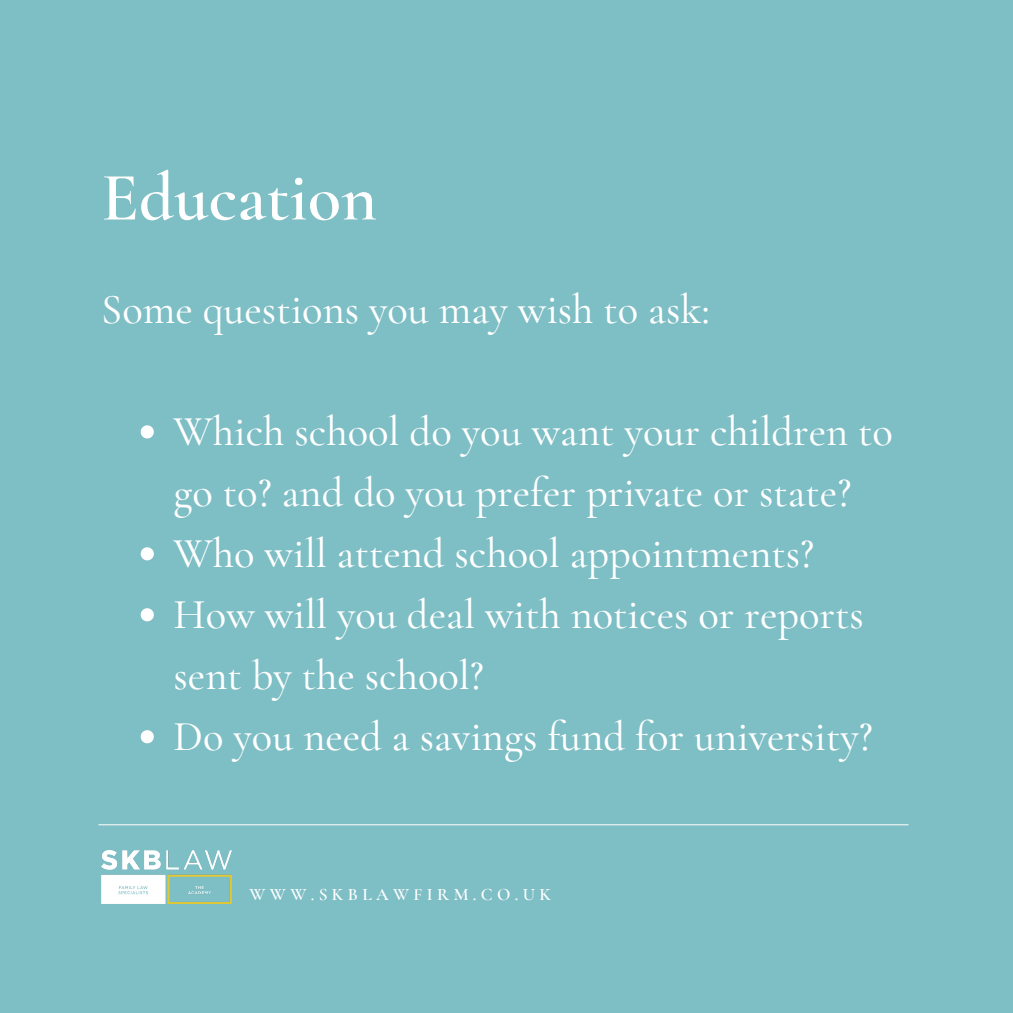
<style>
.page{position:relative;width:1013px;height:1013px;background:#fff}
.page>*{position:absolute;margin:0;border:0;box-sizing:border-box;transform-origin:0 0}
.t1{font:600 68.75px "Cormorant Garamond";color:#fff}
.t2{font:500 42.5px/61px "Cormorant Garamond";color:#fff}
.t3{font:600 17.5px "Cormorant Garamond";letter-spacing:.25em;color:#fff}
</style>
<div class="page">
<div style="left:0;top:0;width:1012px;height:1012px;background:#7ebec5"></div>
<img style="left:101px;top:850px;width:131px;height:53px">
<hr style="left:99px;top:824px;width:809px;height:1px;background:#fff">
<svg style="left:141px;top:425px;width:13px;height:13px"></svg>
<svg style="left:141px;top:547px;width:13px;height:13px"></svg>
<svg style="left:141px;top:608px;width:13px;height:13px"></svg>
<svg style="left:141px;top:730px;width:13px;height:13px"></svg>
<p class="t1" style="left:101px;top:156px;width:277px">Education</p>
<p class="t2" style="left:101px;top:279px;width:610px">Some questions you may wish to ask:</p>
<p class="t2" style="left:173px;top:401px;width:721px">Which school do you want your children to go to? and do you prefer private or state?</p>
<p class="t2" style="left:173px;top:523px;width:642px">Who will attend school appointments?</p>
<p class="t2" style="left:173px;top:584px;width:691px">How will you deal with notices or reports sent by the school?</p>
<p class="t2" style="left:173px;top:705px;width:701px">Do you need a savings fund for university?</p>
<p class="t3" style="left:249px;top:883px;width:303px">WWW.SKBLAWFIRM.CO.UK</p>
</div>
